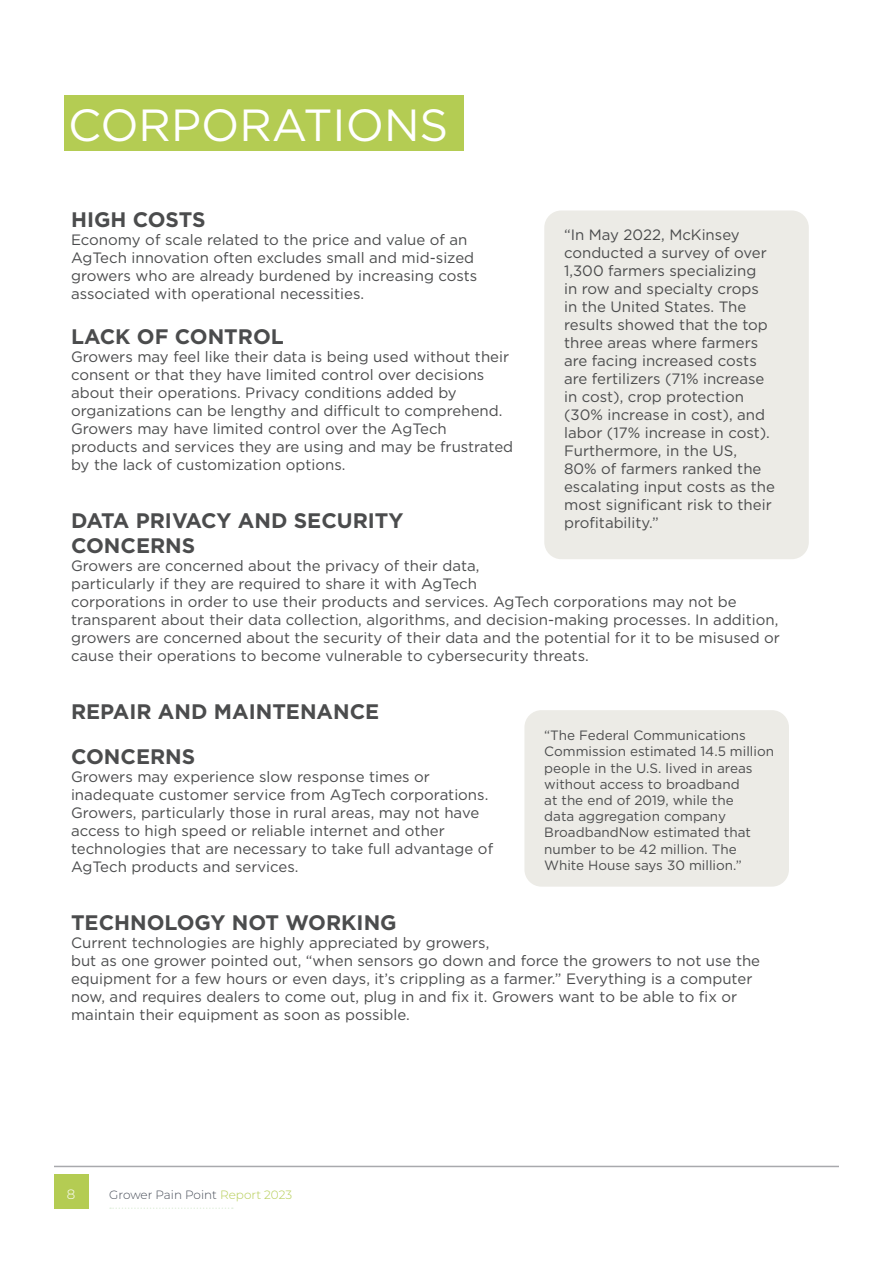
<style>
.page{position:relative;width:893px;height:1263px;background:#fff}
.page>*{position:absolute;margin:0;border:0;box-sizing:border-box;transform-origin:0 0}
.t1{font:45px "Gotham";color:#fff}
.t2{font:700 21px/25.2px "Gotham";color:#4b4c4d}
.t3{font:15px/18px "Gotham";color:#4b4c4d}
.t4{font:13.5px/16.2px "Gotham";color:#4b4c4d}
.t5{font:300 13.5px "Montserrat";color:#fff}
.t6{font:300 12px "Montserrat";color:#474d58}
.s1{color:#b4cc53}
</style>
<div class="page">
<hr style="left:54px;top:1166px;width:785px;height:1px;background:#a8a9ad">
<div style="left:54px;top:1175px;width:34px;height:34px;background:#b4cc53"></div>
<svg style="left:110px;top:1207px;width:123px;height:2px"></svg>
<div style="left:64px;top:95px;width:399px;height:56px;background:#b4cc53"></div>
<div style="left:544px;top:210px;width:265px;height:349px;background:#ecebe6;border-radius:17px"></div>
<div style="left:524px;top:710px;width:265px;height:177px;background:#ecebe6;border-radius:17px"></div>
<p class="t1" style="left:68px;top:96px;width:382px">CORPORATIONS</p>
<p class="t2" style="left:71px;top:207px;width:136px">HIGH COSTS</p>
<p class="t3" style="left:71px;top:231px;width:408px">Economy of scale related to the price and value of an AgTech innovation often excludes small and mid-sized growers who are already burdened by increasing costs associated with operational necessities.</p>
<p class="t2" style="left:71px;top:324px;width:214px">LACK OF CONTROL</p>
<p class="t3" style="left:71px;top:348px;width:444px">Growers may feel like their data is being used without their consent or that they have limited control over decisions about their operations. Privacy conditions added by organizations can be lengthy and difficult to comprehend.<br>Growers may have limited control over the AgTech products and services they are using and may be frustrated by the lack of customization options.</p>
<p class="t3" style="left:564px;top:225px;width:213px">“In May 2022, McKinsey conducted a survey of over<br>1,300 farmers specializing<br>in row and specialty crops in the United States. The results showed that the top three areas where farmers are facing increased costs are fertilizers (71% increase in cost), crop protection (30% increase in cost), and labor (17% increase in cost).<br>Furthermore, in the US,<br>80% of farmers ranked the escalating input costs as the most significant risk to their profitability.”</p>
<p class="t2" style="left:71px;top:508px;width:334px">DATA PRIVACY AND SECURITY<br>CONCERNS</p>
<p class="t3" style="left:71px;top:557px;width:710px">Growers are concerned about the privacy of their data,<br>particularly if they are required to share it with AgTech<br>corporations in order to use their products and services. AgTech corporations may not be transparent about their data collection, algorithms, and decision-making processes. In addition, growers are concerned about the security of their data and the potential for it to be misused or cause their operations to become vulnerable to cybersecurity threats.</p>
<p class="t2" style="left:71px;top:689px;width:310px;line-height:45px">REPAIR AND MAINTENANCE<br>CONCERNS</p>
<p class="t3" style="left:71px;top:767px;width:424px">Growers may experience slow response times or inadequate customer service from AgTech corporations.<br>Growers, particularly those in rural areas, may not have access to high speed or reliable internet and other technologies that are necessary to take full advantage of AgTech products and services.</p>
<p class="t4" style="left:544px;top:727px;width:231px">“The Federal Communications<br>Commission estimated 14.5 million people in the U.S. lived in areas without access to broadband<br>at the end of 2019, while the<br>data aggregation company<br>BroadbandNow estimated that number to be 42 million. The<br>White House says 30 million.”</p>
<p class="t2" style="left:71px;top:910px;width:327px">TECHNOLOGY NOT WORKING</p>
<p class="t3" style="left:71px;top:933px;width:691px">Current technologies are highly appreciated by growers,<br>but as one grower pointed out, “when sensors go down and force the growers to not use the equipment for a few hours or even days, it’s crippling as a farmer.” Everything is a computer now, and requires dealers to come out, plug in and fix it. Growers want to be able to fix or maintain their equipment as soon as possible.</p>
<p class="t5" style="left:67px;top:1184px;width:10px">8</p>
<p class="t6" style="left:109px;top:1187px;width:185px">Grower Pain Point <span class="s1">Report 2023</span></p>
</div>
